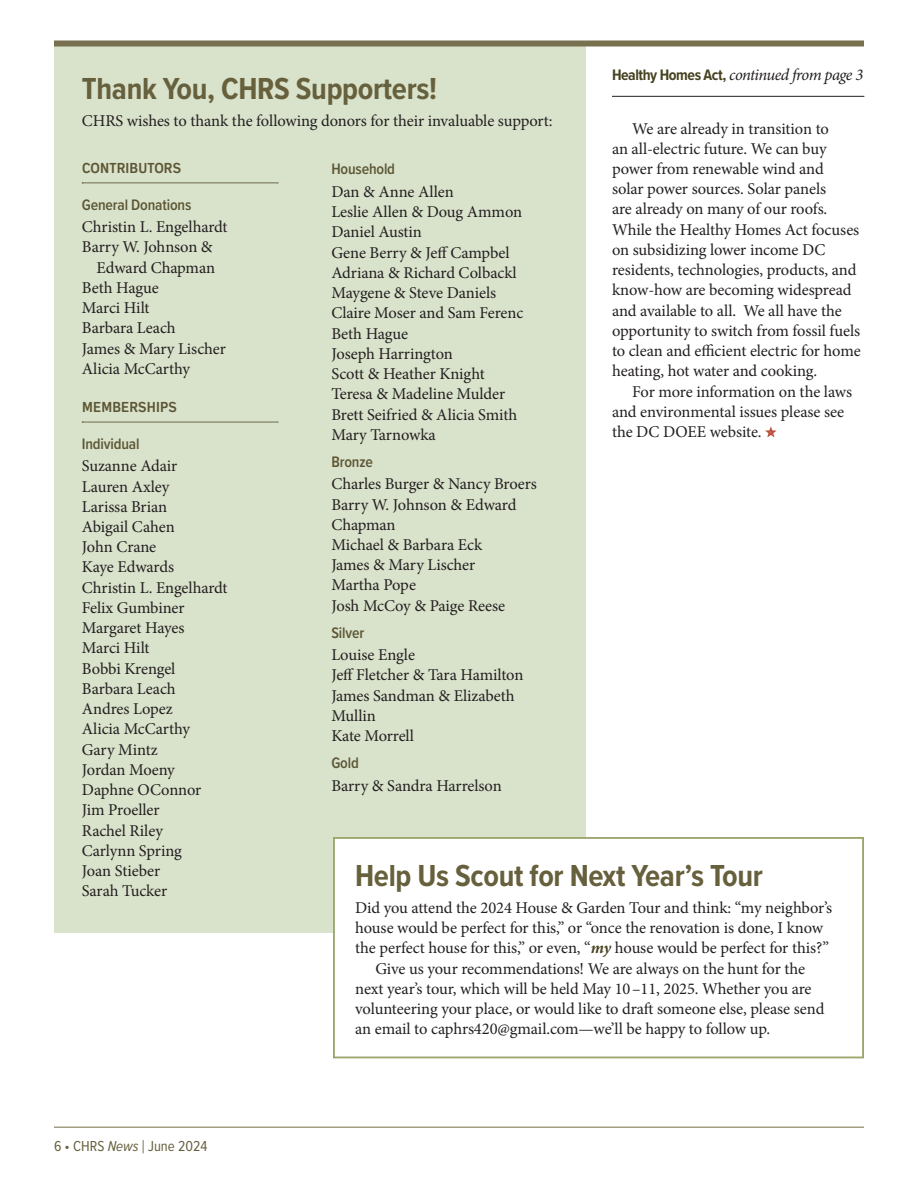
<style>
.page{position:relative;width:918px;height:1188px;background:#fff}
.page>*{position:absolute;margin:0;border:0;box-sizing:border-box;transform-origin:0 0}
.t1{font:700 31.5px "Proxima Nova Cond";letter-spacing:-.01em;color:#66603d}
.t2{font:16.5px/20.2px "Minion Pro";letter-spacing:-.01em;color:#231f20}
.t3{font:italic 16.5px "Minion Pro";letter-spacing:-.035em;color:#231f20}
.t4{font:600 15.75px "Proxima Nova Cond";letter-spacing:-.01em;color:#5c5634}
.t5{font:15px "Proxima Nova Cond";color:#66603d}
.t6{font:700 condensed 14.25px "Embarcadero MVB Pro";letter-spacing:.01em;color:#5c5634}
.s1{font-family:"Proxima Nova Cond";font-weight:700;font-style:normal;font-size:15.75px;color:#474220}
.s2{font-weight:700;font-style:italic;color:#474220}
.s3{font-style:italic}
.s4{font-size:18.75px}
</style>
<div class="page">
<div style="left:54px;top:44px;width:531px;height:889px;background:#d9e2cb"></div>
<svg style="left:82px;top:183px;width:196px;height:1px"></svg>
<svg style="left:82px;top:422px;width:196px;height:1px"></svg>
<svg style="left:765px;top:427px;width:11px;height:10px"></svg>
<hr style="left:612px;top:96px;width:252px;height:1px;background:#231f20">
<div style="left:334px;top:838px;width:529px;height:219px;background:#fff"></div>
<div style="left:333px;top:837px;width:531px;height:221px;border:2px solid #9ea66e"></div>
<div style="left:54px;top:40px;width:810px;height:6px;background:#78714f"></div>
<hr style="left:54px;top:1126px;width:810px;height:2px;background:#a29d80">
<p class="t3" style="left:612px;top:63px;width:253px"><span class="s1">Healthy Homes Act,</span> continued from page 3</p>
<h1 class="t1" style="left:82px;top:65px;width:357px">Thank You, CHRS Supporters!</h1>
<p class="t2" style="left:82px;top:111px;width:472px">CHRS wishes to thank the following donors for their invaluable support:</p>
<p class="t6" style="left:82px;top:158px;width:101px">CONTRIBUTORS</p>
<p class="t4" style="left:82px;top:193px;width:111px">General Donations</p>
<p class="t2" style="left:82px;top:217px;width:147px">Christin L. Engelhardt</p>
<p class="t2" style="left:82px;top:237px;width:132px">Barry W. Johnson &amp;</p>
<p class="t2" style="left:97px;top:257px;width:120px">Edward Chapman</p>
<p class="t2" style="left:82px;top:278px;width:78px">Beth Hague</p>
<p class="t2" style="left:82px;top:298px;width:69px">Marci Hilt</p>
<p class="t2" style="left:82px;top:318px;width:95px">Barbara Leach</p>
<p class="t2" style="left:82px;top:338px;width:145px">James &amp; Mary Lischer</p>
<p class="t2" style="left:82px;top:359px;width:110px">Alicia McCarthy</p>
<p class="t6" style="left:82px;top:397px;width:96px">MEMBERSHIPS</p>
<p class="t4" style="left:82px;top:432px;width:59px">Individual</p>
<p class="t2" style="left:82px;top:456px;width:147px">Suzanne Adair<br>Lauren Axley<br>Larissa Brian<br>Abigail Cahen<br>John Crane<br>Kaye Edwards<br>Christin L. Engelhardt<br>Felix Gumbiner<br>Margaret Hayes<br>Marci Hilt<br>Bobbi Krengel<br>Barbara Leach<br>Andres Lopez<br>Alicia McCarthy<br>Gary Mintz<br>Jordan Moeny<br>Daphne OConnor<br>Jim Proeller<br>Rachel Riley<br>Carlynn Spring<br>Joan Stieber<br>Sarah Tucker</p>
<p class="t2" style="left:612px;top:118px;width:250px;text-indent:20px">We are already in transition to<br>an all-electric future. We can buy power from renewable wind and<br>solar power sources. Solar panels<br>are already on many of our roofs.<br>While the Healthy Homes Act focuses on subsidizing lower income DC residents, technologies, products, and know-how are becoming widespread and available to all. We all have the opportunity to switch from fossil fuels to clean and efficient electric for home heating, hot water and cooking.</p>
<p class="t2" style="left:612px;top:381px;width:242px;text-indent:20px">For more information on the laws and environmental issues please see the DC DOEE website.</p>
<p class="t4" style="left:331px;top:158px;width:65px">Household</p>
<p class="t2" style="left:331px;top:182px;width:194px">Dan &amp; Anne Allen<br>Leslie Allen &amp; Doug Ammon<br>Daniel Austin<br>Gene Berry &amp; Jeff Campbel<br>Adriana &amp; Richard Colbackl<br>Maygene &amp; Steve Daniels<br>Claire Moser and Sam Ferenc<br>Beth Hague<br>Joseph Harrington<br>Scott &amp; Heather Knight<br>Teresa &amp; Madeline Mulder<br>Brett Seifried &amp; Alicia Smith<br>Mary Tarnowka</p>
<p class="t4" style="left:331px;top:450px;width:43px">Bronze</p>
<p class="t2" style="left:331px;top:474px;width:207px">Charles Burger &amp; Nancy Broers<br>Barry W. Johnson &amp; Edward<br>Chapman<br>Michael &amp; Barbara Eck<br>James &amp; Mary Lischer<br>Martha Pope<br>Josh McCoy &amp; Paige Reese</p>
<p class="t4" style="left:331px;top:621px;width:34px">Silver</p>
<p class="t2" style="left:331px;top:645px;width:194px">Louise Engle<br>Jeff Fletcher &amp; Tara Hamilton<br>James Sandman &amp; Elizabeth<br>Mullin<br>Kate Morrell</p>
<p class="t4" style="left:331px;top:751px;width:29px">Gold</p>
<p class="t2" style="left:331px;top:775px;width:172px">Barry &amp; Sandra Harrelson</p>
<h1 class="t1" style="left:355px;top:852px;width:409px">Help Us Scout for Next Year’s Tour</h1>
<p class="t2" style="left:355px;top:898px;width:479px">Did you attend the 2024 House &amp; Garden Tour and think: “my neighbor’s</p>
<p class="t2" style="left:355px;top:918px;width:470px">house would be perfect for this,” or “once the renovation is done, I know</p>
<p class="t2" style="left:355px;top:938px;width:475px">the perfect house for this,” or even, “<span class="s2">my</span> house would be perfect for this?”</p>
<p class="t2" style="left:375px;top:958px;width:431px">Give us your recommendations! We are always on the hunt for the</p>
<p class="t2" style="left:355px;top:979px;width:458px">next year’s tour, which will be held May 10–11, 2025. Whether you are</p>
<p class="t2" style="left:355px;top:999px;width:471px">volunteering your place, or would like to draft someone else, please send</p>
<p class="t2" style="left:355px;top:1019px;width:417px">an email to caphrs420@gmail.com—we’ll be happy to follow up.</p>
<p class="t5" style="left:54px;top:1135px;width:155px">6 • CHRS <span class="s3">News</span> <span class="s4">|</span> June 2024</p>
</div>
